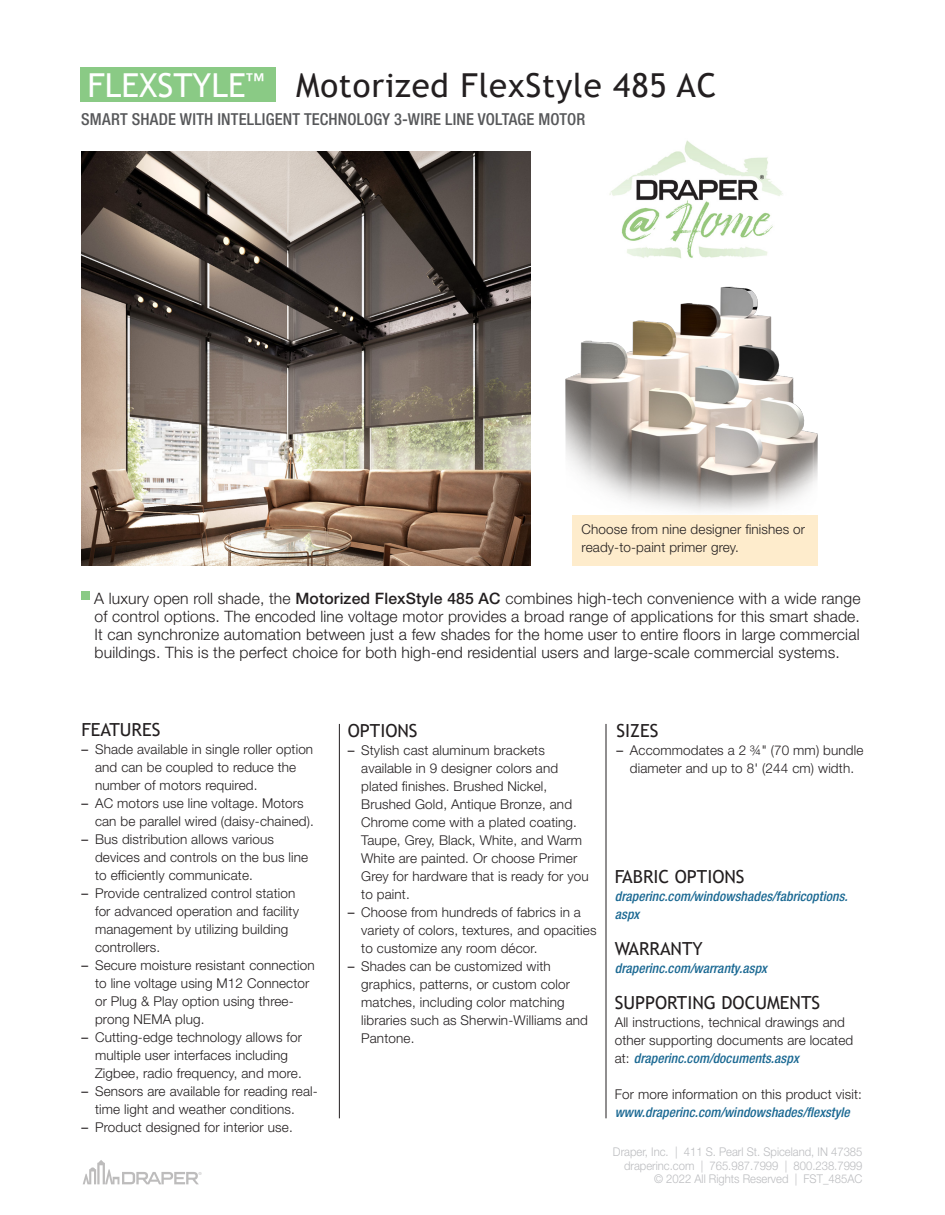
<style>
.page{position:relative;width:945px;height:1215px;background:#fff}
.page>*{position:absolute;margin:0;border:0;box-sizing:border-box;transform-origin:0 0}
.t1{font:33px "Trebuchet MS";letter-spacing:.025em;color:#231f20}
.t2{font:33px "Trebuchet MS";color:#fff}
.SMALL_HEADER{font:18px "Trebuchet MS";color:#231f20}
.SUBHEAD{font:500 condensed 16.5px "Helvetica Neue LT Std";letter-spacing:.01em;color:#57585a}
.LARGE_PARAGRAPH{font:300 15.75px/17.9px "Helvetica Neue LT Std";letter-spacing:.01em;color:#231f20;text-align:justify}
.BODY_COPY{font:300 13.5px/18px "Helvetica Neue LT Std";letter-spacing:.01em;color:#231f20}
.BODY_COPY-2{font:italic 500 condensed 13.5px/18px "Helvetica Neue LT Std";letter-spacing:.005em;color:#1b6993}
.SMALL_HEADER-2{font:italic 500 condensed 13.5px/18px "Helvetica Neue LT Std";letter-spacing:.01em;color:#1b6993}
.BELOW_PHOTO{font:300 12px/13.5px "Helvetica Neue LT Std";color:#bcbdc0;text-align:right;scale:.94 1}
.s1{font-weight:500}
.s2{font-weight:400}
.s3{font-weight:500;font-style:italic;font-stretch:condensed;color:#1b6993}
.s4{font-weight:300;font-style:normal;font-stretch:normal;color:#231f20}
</style>
<div class="page">
<div style="left:81px;top:68px;width:195px;height:34px;background:#8aca85"></div>
<div style="left:81px;top:592px;width:8px;height:8px;background:#8aca85"></div>
<svg style="left:83px;top:1160px;width:119px;height:24px"></svg>
<hr style="left:606px;top:724px;width:1px;height:394px;background:#231f20">
<hr style="left:339px;top:724px;width:1px;height:394px;background:#231f20">
<img style="left:82px;top:152px;width:449px;height:413px">
<img style="left:609px;top:140px;width:174px;height:109px">
<img style="left:565px;top:249px;width:253px;height:262px">
<div style="left:572px;top:515px;width:246px;height:50px;background:#feeccc"></div>
<p class="t1" style="left:296px;top:64px;width:422px">Motorized FlexStyle 485 AC</p>
<p class="t2" style="left:87px;top:64px;width:179px">FLEXSTYLE<sup>™</sup></p>
<p class="SUBHEAD" style="left:81px;top:109px;width:506px">SMART SHADE WITH INTELLIGENT TECHNOLOGY 3-WIRE LINE VOLTAGE MOTOR</p>
<p class="BODY_COPY" style="left:582px;top:520px;width:225px">Choose from nine designer finishes or ready-to-paint primer grey.</p>
<p class="LARGE_PARAGRAPH" style="left:94px;top:589px;width:768px">A luxury open roll shade, the <span class="s1">Motorized FlexStyle 485 AC</span> combines high-tech convenience with a wide range of control options. The encoded line voltage motor provides a broad range of applications for this smart shade.<br>It can synchronize automation between just a few shades for the home user to entire floors in large commercial buildings. This is the perfect choice for both high-end residential users and large-scale commercial systems.</p>
<p class="SMALL_HEADER" style="left:82px;top:719px;width:80px">FEATURES</p>
<p class="BODY_COPY" style="left:95px;top:740px;width:220px;text-indent:-14px"><span class="s2">–</span> Shade available in single roller option and can be coupled to reduce the number of motors required.</p>
<p class="BODY_COPY" style="left:95px;top:794px;width:220px;text-indent:-14px"><span class="s2">–</span> AC motors use line voltage. Motors can be parallel wired (daisy-chained).</p>
<p class="BODY_COPY" style="left:95px;top:830px;width:215px;text-indent:-14px"><span class="s2">–</span> Bus distribution allows various devices and controls on the bus line to efficiently communicate.</p>
<p class="BODY_COPY" style="left:95px;top:884px;width:205px;text-indent:-14px"><span class="s2">–</span> Provide centralized control station for advanced operation and facility management by utilizing building controllers.</p>
<p class="BODY_COPY" style="left:95px;top:956px;width:221px;text-indent:-14px"><span class="s2">–</span> Secure moisture resistant connection to line voltage using M12 Connector or Plug &amp; Play option using three&shy;prong NEMA plug.</p>
<p class="BODY_COPY" style="left:95px;top:1028px;width:209px;text-indent:-14px"><span class="s2">–</span> Cutting-edge technology allows for multiple user interfaces including<br>Zigbee, radio frequency, and more.</p>
<p class="BODY_COPY" style="left:95px;top:1082px;width:224px;text-indent:-14px"><span class="s2">–</span> Sensors are available for reading real&shy;time light and weather conditions.</p>
<p class="BODY_COPY" style="left:82px;top:1118px;width:213px"><span class="s2">–</span> Product designed for interior use.</p>
<p class="SMALL_HEADER" style="left:348px;top:719px;width:71px">OPTIONS</p>
<p class="BODY_COPY" style="left:361px;top:741px;width:229px;text-indent:-14px"><span class="s2">–</span> Stylish cast aluminum brackets available in 9 designer colors and plated finishes. Brushed Nickel,<br>Brushed Gold, Antique Bronze, and<br>Chrome come with a plated coating.<br>Taupe, Grey, Black, White, and Warm<br>White are painted. Or choose Primer<br>Grey for hardware that is ready for you to paint.</p>
<p class="BODY_COPY" style="left:361px;top:903px;width:237px;text-indent:-14px"><span class="s2">–</span> Choose from hundreds of fabrics in a variety of colors, textures, and opacities to customize any room décor.</p>
<p class="BODY_COPY" style="left:361px;top:957px;width:228px;text-indent:-14px"><span class="s2">–</span> Shades can be customized with graphics, patterns, or custom color matches, including color matching libraries such as Sherwin-Williams and<br>Pantone.</p>
<p class="SMALL_HEADER" style="left:616px;top:719px;width:43px">SIZES</p>
<p class="BODY_COPY" style="left:616px;top:741px;width:249px;text-align:center"><span class="s2">–</span> Accommodates a 2 ¾" (70 mm) bundle diameter and up to 8' (244 cm) width.</p>
<p class="SMALL_HEADER" style="left:615px;top:865px;width:131px">FABRIC OPTIONS</p>
<p class="SMALL_HEADER-2" style="left:615px;top:887px;width:235px">draperinc.com/windowshades/fabricoptions. aspx</p>
<p class="SMALL_HEADER" style="left:615px;top:937px;width:90px">WARRANTY</p>
<p class="SMALL_HEADER-2" style="left:615px;top:959px;width:154px">draperinc.com/warranty.aspx</p>
<p class="SMALL_HEADER" style="left:615px;top:991px;width:207px">SUPPORTING DOCUMENTS</p>
<p class="BODY_COPY" style="left:615px;top:1013px;width:240px">All instructions, technical drawings and other supporting documents are located at: <span class="s3">draperinc.com/documents.aspx</span></p>
<p class="BODY_COPY-2" style="left:615px;top:1085px;width:249px"><span class="s4">For more information on this product visit: </span>www.draperinc.com/windowshades/flexstyle</p>
<p class="BELOW_PHOTO" style="left:613px;top:1145px;width:267px">Draper, Inc. | 411 S. Pearl St. Spiceland, IN 47385 draperinc.com | 765.987.7999 | 800.238.7999 © 2022 All Rights Reserved | FST_485AC</p>
</div>
